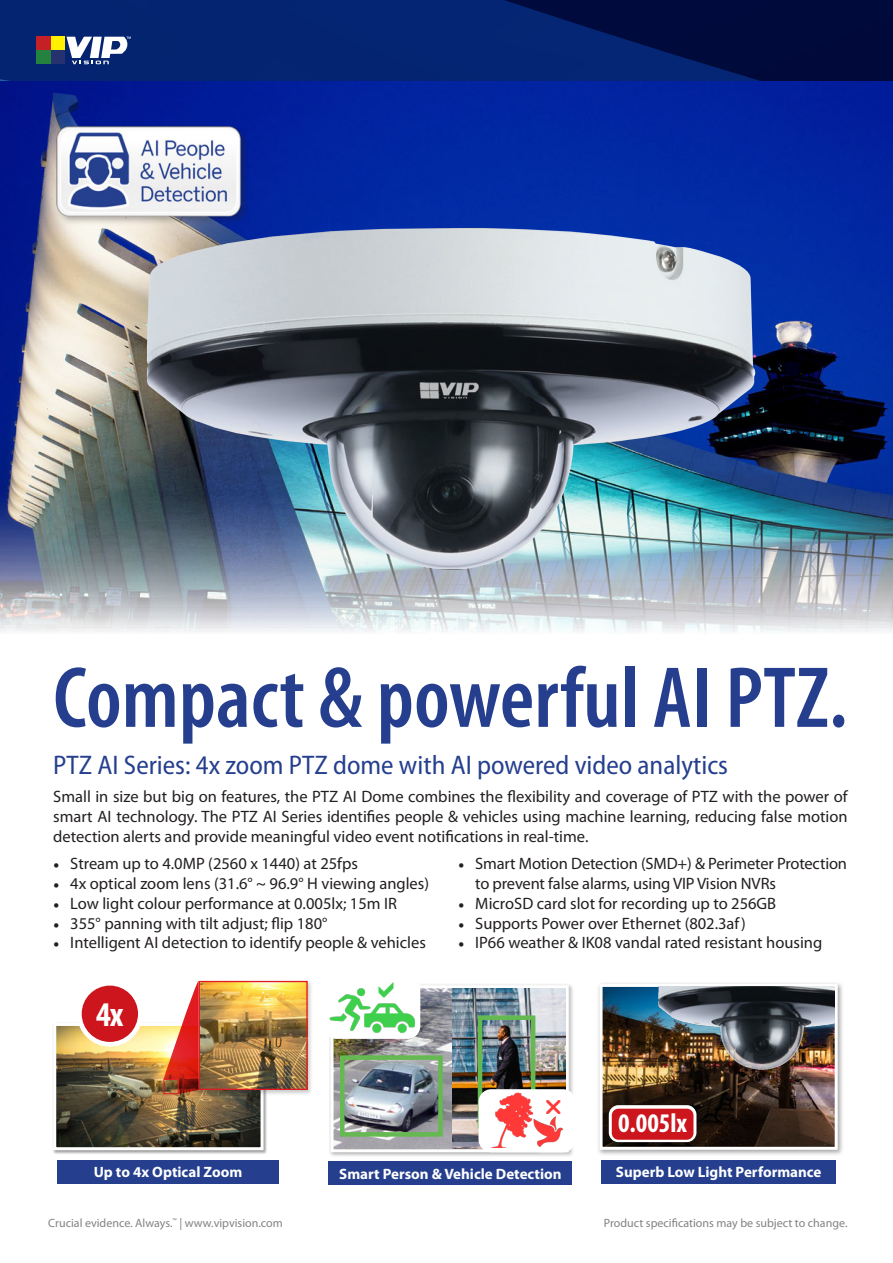
<style>
.page{position:relative;width:893px;height:1263px;background:#fff}
.page>*{position:absolute;margin:0;border:0;box-sizing:border-box;transform-origin:0 0}
.t1{font:600 condensed 87.45px "Myriad Pro";color:#253f8e}
.t2{font:700 condensed 34.8px "Myriad Pro";color:#fff}
.t3{font:semi-condensed 27px "Myriad Pro";color:#253f8e}
.t4{font:700 condensed 27px "Myriad Pro";color:#fff}
.t5{font:16.5px/19.8px "Myriad Pro";color:#231f20;text-align:justify}
.t6{font:700 15px "Myriad Pro";color:#fff}
.t7{font:12px "Myriad Pro";color:#808285}
.s1{font-family:"Minion Pro"}
</style>
<div class="page">
<svg style="left:0;top:0;width:893px;height:81px;background:#021c61"></svg>
<div style="left:36px;top:37px;width:14px;height:13px;background:#c52026"></div>
<div style="left:36px;top:51px;width:14px;height:13px;background:#24823f"></div>
<div style="left:51px;top:37px;width:14px;height:13px;background:#fff101"></div>
<div style="left:51px;top:51px;width:14px;height:13px;background:#25326f"></div>
<svg style="left:67px;top:37px;width:64px;height:27px"></svg>
<div style="left:329px;top:983px;width:245px;height:175px;background:#231f20;opacity:.4"></div>
<div style="left:329px;top:1161px;width:243px;height:24px;background:#253f8e"></div>
<div style="left:478px;top:1089px;width:97px;height:63px;background:#fff;border-radius:13px"></div>
<div style="left:323px;top:976px;width:97px;height:63px;background:#fff;border-radius:13px"></div>
<img style="left:0;top:81px;width:893px;height:551px">
<img style="left:124px;top:200px;width:655px;height:376px">
<div style="left:601px;top:1160px;width:235px;height:23px;background:#253f8e"></div>
<div style="left:597px;top:981px;width:247px;height:175px;background:#231f20;opacity:.4"></div>
<img style="left:604px;top:988px;width:230px;height:158px">
<div style="left:600px;top:984px;width:238px;height:166px;border:3px solid #fff"></div>
<div style="left:609px;top:1105px;width:87px;height:37px;border:6px solid #fff;border-radius:7px"></div>
<div style="left:612px;top:1109px;width:81px;height:31px;background:#cd151d;border-radius:7px"></div>
<img style="left:653px;top:987px;width:182px;height:86px">
<div style="left:57px;top:1160px;width:222px;height:23px;background:#253f8e"></div>
<div style="left:53px;top:1022px;width:214px;height:132px;background:#231f20;opacity:.44"></div>
<img style="left:57px;top:1027px;width:203px;height:119px">
<div style="left:53px;top:1023px;width:211px;height:127px;border:3px solid #fff"></div>
<svg style="left:164px;top:986px;width:32px;height:108px"></svg>
<div style="left:196px;top:979px;width:117px;height:117px;background:#231f20;opacity:.25"></div>
<img style="left:201px;top:983px;width:105px;height:105px">
<div style="left:199px;top:981px;width:109px;height:109px;border:1px solid #e21a21"></div>
<div style="left:164px;top:1079px;width:15px;height:15px;border:1px solid #e21a21"></div>
<div style="left:77px;top:981px;width:66px;height:66px;background:#fff;border-radius:50%"></div>
<div style="left:82px;top:985px;width:56px;height:57px;background:#cd151d;border-radius:50%"></div>
<img style="left:52px;top:116px;width:195px;height:109px">
<img style="left:332px;top:983px;width:235px;height:168px">
<p class="t1" style="left:53px;top:644px;width:796px">Compact &amp; powerful AI PTZ.</p>
<p class="t3" style="left:53px;top:748px;width:676px">PTZ AI Series: 4x zoom PTZ dome with AI powered video analytics</p>
<p class="t5" style="left:53px;top:786px;width:796px">Small in size but big on features, the PTZ AI Dome combines the flexibility and coverage of PTZ with the power of smart AI technology. The PTZ AI Series identifies people &amp; vehicles using machine learning, reducing false motion detection alerts and provide meaningful video event notifications in real-time.</p>
<p class="t5" style="left:53px;top:853px;width:306px"><span class="s1">•</span> Stream up to 4.0MP (2560 x 1440) at 25fps</p>
<p class="t5" style="left:53px;top:873px;width:377px"><span class="s1">•</span> 4x optical zoom lens (31.6° ~ 96.9° H viewing angles)</p>
<p class="t5" style="left:53px;top:893px;width:345px"><span class="s1">•</span> Low light colour performance at 0.005lx; 15m IR</p>
<p class="t5" style="left:53px;top:913px;width:276px"><span class="s1">•</span> 355° panning with tilt adjust; flip 180°</p>
<p class="t5" style="left:53px;top:933px;width:374px"><span class="s1">•</span> Intelligent AI detection to identify people &amp; vehicles</p>
<p class="t5" style="left:475px;top:853px;width:373px;text-indent:-17px"><span class="s1">•</span> Smart Motion Detection (SMD+) &amp; Perimeter Protection to prevent false alarms, using VIP Vision NVRs</p>
<p class="t5" style="left:458px;top:893px;width:320px"><span class="s1">•</span> MicroSD card slot for recording up to 256GB</p>
<p class="t5" style="left:458px;top:913px;width:289px"><span class="s1">•</span> Supports Power over Ethernet (802.3af)</p>
<p class="t5" style="left:458px;top:933px;width:366px"><span class="s1">•</span> IP66 weather &amp; IK08 vandal rated resistant housing</p>
<p class="t2" style="left:96px;top:992px;width:29px">4x</p>
<p class="t6" style="left:94px;top:1162px;width:150px">Up to 4x Optical Zoom</p>
<p class="t4" style="left:618px;top:1106px;width:71px">0.005lx</p>
<p class="t6" style="left:339px;top:1164px;width:224px">Smart Person &amp; Vehicle Detection</p>
<p class="t6" style="left:616px;top:1162px;width:207px">Superb Low Light Performance</p>
<p class="t7" style="left:48px;top:1215px;width:236px">Crucial evidence. Always.<sup>™</sup> | www.vipvision.com</p>
<p class="t7" style="left:604px;top:1215px;width:245px">Product specifications may be subject to change.</p>
</div>
